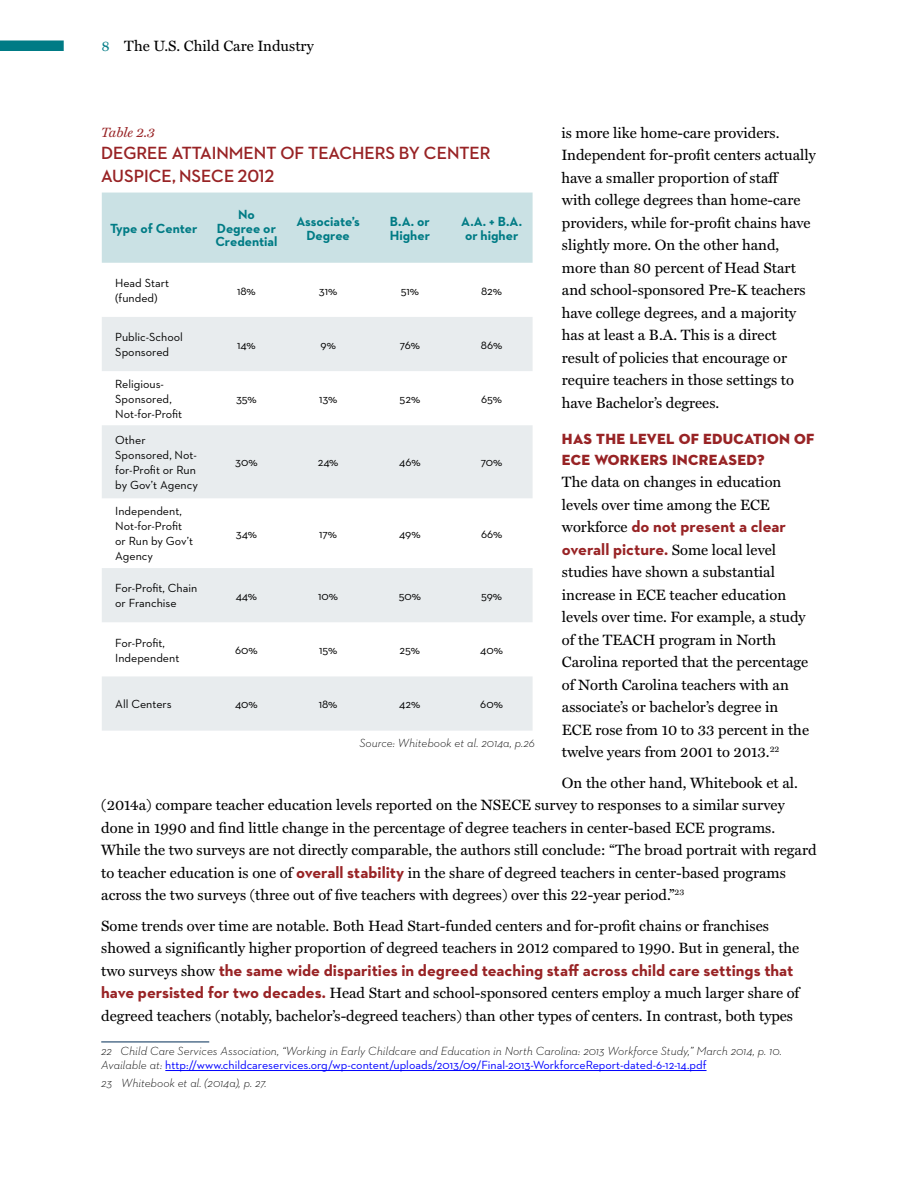
<style>
.page{position:relative;width:918px;height:1188px;background:#fff}
.page>*{position:absolute;margin:0;border:0;box-sizing:border-box;transform-origin:0 0}
.t1{font:700 18px/22.5px "Neutraface 2 Display";color:#982325}
.t2{font:700 16.5px/22.5px "Neutraface 2 Text";color:#982325}
.t3{font:15px/22.5px "Miller Text";color:#000}
.t4{font:15px/21px "Neutraface 2 Display Titling";letter-spacing:.02em;color:#982325}
.t5{font:700 13.5px/13.5px "Neutraface 2 Text";color:#007b85;text-align:center}
.t6{font:italic 13.5px "Miller Text";color:#982325}
.t7{font:12px/15px "Neutraface 2 Text";color:#000}
.t8{font:italic 300 12px/13.5px "Neutraface 2 Text";color:#000}
.s1{color:#007b85}
.s2{font-family:"Miller Text";font-weight:400;font-size:15px;color:#000}
.s3{font-family:"Neutraface 2 Text";font-weight:700;font-size:16.5px;color:#982325}
.s4{font-weight:400;font-style:normal;color:#00f}
</style>
<div class="page">
<div style="left:0;top:40px;width:64px;height:11px;background:#007b85"></div>
<hr style="left:101px;top:1042px;width:108px;height:1px;background:#002d56">
<hr style="left:165px;top:1070px;width:542px;height:1px;background:#00f">
<div style="left:102px;top:193px;width:431px;height:70px;background:#cae1e4"></div>
<svg style="left:102px;top:317px;width:431px;height:414px;fill:#e8ecee"></svg>
<p class="t3" style="left:101px;top:35px;width:214px"><span class="s1">8</span> The U.S. Child Care Industry</p>
<p class="t3" style="left:561px;top:122px;width:256px">is more like home-care providers.<br>Independent for-profit centers actually have a smaller proportion of staff<br>with college degrees than home-care providers, while for-profit chains have slightly more. On the other hand, more than 80 percent of Head Start and school-sponsored Pre-K teachers have college degrees, and a majority has at least a B.A. This is a direct result of policies that encourage or require teachers in those settings to have Bachelor’s degrees.</p>
<p class="t4" style="left:562px;top:428px;width:254px">HAS THE LEVEL OF EDUCATION OF<br>ECE WORKERS INCREASED?</p>
<p class="t3" style="left:562px;top:471px;width:221px">The data on changes in education levels over time among the ECE</p>
<p class="t2" style="left:562px;top:515px;width:225px"><span class="s2">workforce</span> do not present a clear overall picture. <span class="s2">Some local level</span></p>
<p class="t3" style="left:562px;top:561px;width:249px">studies have shown a substantial increase in ECE teacher education levels over time. For example, a study of the TEACH program in North Carolina reported that the percentage of North Carolina teachers with an associate’s or bachelor’s degree in ECE rose from 10 to 33 percent in the twelve years from 2001 to 2013.<sup>22</sup></p>
<p class="t3" style="left:101px;top:772px;width:717px;text-indent:461px">On the other hand, Whitebook et al. (2014a) compare teacher education levels reported on the NSECE survey to responses to a similar survey done in 1990 and find little change in the percentage of degree teachers in center-based ECE programs.<br>While the two surveys are not directly comparable, the authors still conclude: “The broad portrait with regard to teacher education is one of <span class="s3">overall stability</span> in the share of degreed teachers in center-based programs across the two surveys (three out of five teachers with degrees) over this 22-year period.”<sup>23</sup></p>
<p class="t3" style="left:101px;top:915px;width:700px">Some trends over time are notable. Both Head Start-funded centers and for-profit chains or franchises showed a significantly higher proportion of degreed teachers in 2012 compared to 1990. But in general, the</p>
<p class="t2" style="left:101px;top:959px;width:694px"><span class="s2">two surveys show</span> the same wide disparities in degreed teaching staff across child care settings that</p>
<p class="t3" style="left:101px;top:982px;width:700px"><span class="s3">have persisted for two decades.</span> Head Start and school-sponsored centers employ a much larger share of degreed teachers (notably, bachelor’s-degreed teachers) than other types of centers. In contrast, both types</p>
<p class="t8" style="left:101px;top:1044px;width:682px">22 Child Care Services Association, “Working in Early Childcare and Education in North Carolina: 2013 Workforce Study,” March 2014, p. 10.<br>Available at: <span class="s4">http://www.childcareservices.org/wp-content/uploads/2013/09/Final-2013-WorkforceReport-dated-6-12-14.pdf</span></p>
<p class="t8" style="left:101px;top:1076px;width:167px">23 Whitebook et al. (2014a), p. 27.</p>
<p class="t6" style="left:101px;top:124px;width:55px">Table 2.3</p>
<p class="t1" style="left:101px;top:142px;width:391px">DEGREE ATTAINMENT OF TEACHERS BY CENTER<br>AUSPICE, NSECE 2012</p>
<p class="t5" style="left:110px;top:221px;width:89px">Type of Center</p>
<p class="t5" style="left:215px;top:208px;width:64px">No<br>Degree or<br>Credential</p>
<p class="t5" style="left:296px;top:215px;width:65px">Associate’s<br>Degree</p>
<p class="t5" style="left:390px;top:215px;width:42px;text-align:left">B.A. or<br>Higher</p>
<p class="t5" style="left:461px;top:215px;width:62px;text-align:left">A.A. + B.A. or higher</p>
<p class="t7" style="left:115px;top:275px;width:55px">Head Start (funded)</p>
<p class="t7" style="left:237px;top:283px;width:20px">18%</p>
<p class="t7" style="left:319px;top:283px;width:20px">31%</p>
<p class="t7" style="left:401px;top:283px;width:20px">51%</p>
<p class="t7" style="left:481px;top:283px;width:22px">82%</p>
<p class="t7" style="left:115px;top:329px;width:69px">Public-School<br>Sponsored</p>
<p class="t7" style="left:237px;top:337px;width:20px">14%</p>
<p class="t7" style="left:320px;top:337px;width:17px">9%</p>
<p class="t7" style="left:400px;top:337px;width:22px">76%</p>
<p class="t7" style="left:481px;top:337px;width:23px">86%</p>
<p class="t7" style="left:115px;top:376px;width:69px">Religious-<br>Sponsored,<br>Not-for-Profit</p>
<p class="t7" style="left:236px;top:391px;width:22px">35%</p>
<p class="t7" style="left:319px;top:391px;width:20px">13%</p>
<p class="t7" style="left:400px;top:391px;width:22px">52%</p>
<p class="t7" style="left:481px;top:391px;width:22px">65%</p>
<p class="t7" style="left:115px;top:432px;width:84px">Other<br>Sponsored, Not&shy;for-Profit or Run by Gov’t Agency</p>
<p class="t7" style="left:235px;top:455px;width:24px">30%</p>
<p class="t7" style="left:318px;top:455px;width:22px">24%</p>
<p class="t7" style="left:399px;top:455px;width:23px">46%</p>
<p class="t7" style="left:481px;top:455px;width:23px">70%</p>
<p class="t7" style="left:115px;top:504px;width:79px">Independent,<br>Not-for-Profit or Run by Gov’t<br>Agency</p>
<p class="t7" style="left:236px;top:526px;width:23px">34%</p>
<p class="t7" style="left:319px;top:526px;width:20px">17%</p>
<p class="t7" style="left:399px;top:526px;width:23px">49%</p>
<p class="t7" style="left:481px;top:526px;width:23px">66%</p>
<p class="t7" style="left:115px;top:581px;width:84px">For-Profit, Chain or Franchise</p>
<p class="t7" style="left:236px;top:588px;width:23px">44%</p>
<p class="t7" style="left:318px;top:588px;width:21px">10%</p>
<p class="t7" style="left:399px;top:588px;width:24px">50%</p>
<p class="t7" style="left:481px;top:588px;width:22px">59%</p>
<p class="t7" style="left:115px;top:635px;width:66px">For-Profit,<br>Independent</p>
<p class="t7" style="left:235px;top:642px;width:24px">60%</p>
<p class="t7" style="left:319px;top:642px;width:20px">15%</p>
<p class="t7" style="left:400px;top:642px;width:22px">25%</p>
<p class="t7" style="left:480px;top:642px;width:24px">40%</p>
<p class="t7" style="left:115px;top:696px;width:58px">All Centers</p>
<p class="t7" style="left:235px;top:696px;width:24px">40%</p>
<p class="t7" style="left:319px;top:696px;width:20px">18%</p>
<p class="t7" style="left:399px;top:696px;width:23px">42%</p>
<p class="t7" style="left:480px;top:696px;width:24px">60%</p>
<p class="t8" style="left:359px;top:736px;width:177px">Source: Whitebook et al. 2014a, p.26</p>
</div>
